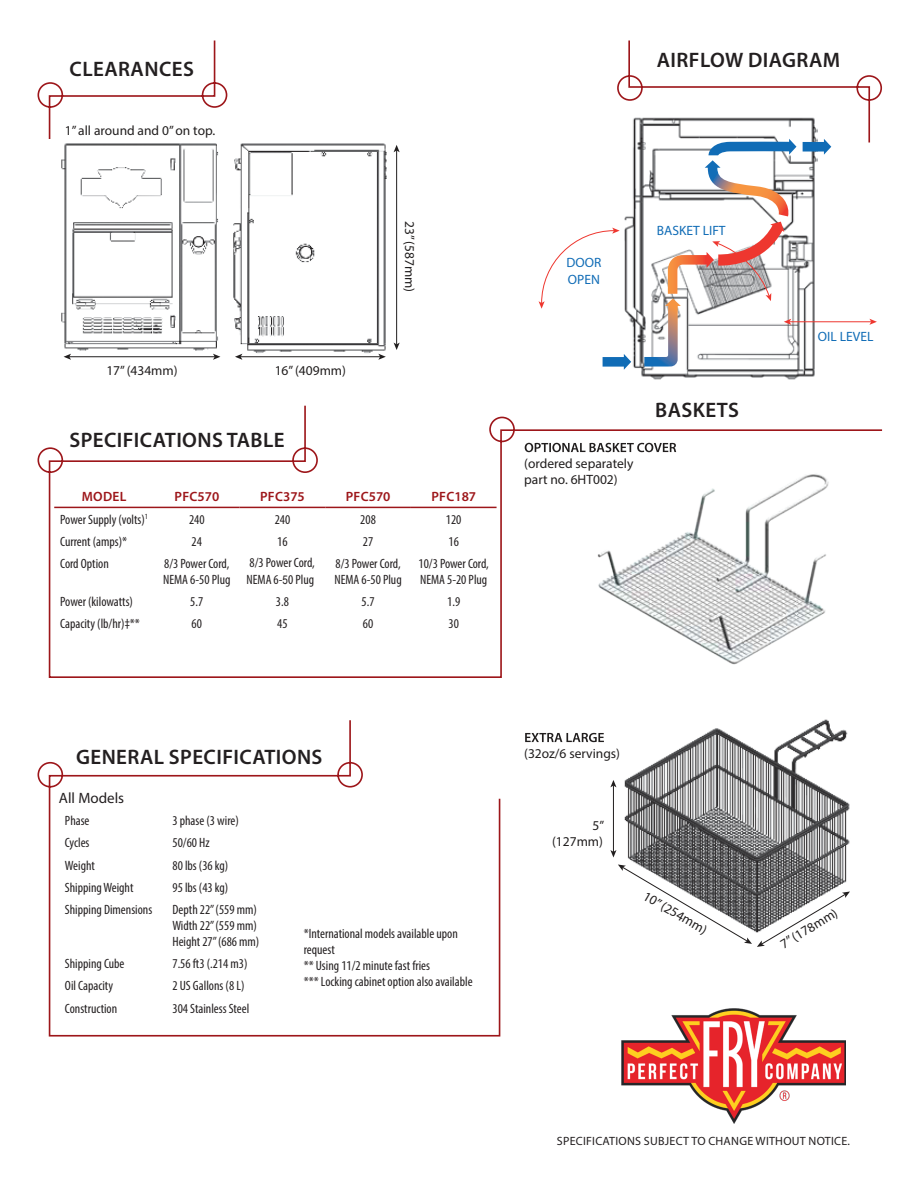
<style>
.page{position:relative;width:918px;height:1188px;background:#fff}
.page>*{position:absolute;margin:0;border:0;box-sizing:border-box;transform-origin:0 0}
.t1{font:600 21px "Myriad Pro";letter-spacing:.02em;color:#231f20}
.t2{font:15px "Myriad Pro";color:#231f20}
.TABLE-left{font:condensed 13.5px/16.2px "Myriad Pro";color:#231f20}
.TABLE-center{font:condensed 13.5px/16.2px "Myriad Pro";color:#231f20}
.t3{font:13.5px/16.2px "Myriad Pro";color:#211e1e;text-align:right}
.TABLE-head{font:600 13.5px "Myriad Pro";letter-spacing:.015em;color:#9d161a}
.t4{font:13.5px/16.2px "Myriad Pro";color:#106cb6}
.t5{font:12px "Myriad Pro";letter-spacing:.02em;color:#231f20}
.s1{font-family:"Arial Narrow";font-stretch:normal;font-size:12px}
</style>
<div class="page">
<svg style="left:37px;top:40px;width:191px;height:99px"></svg>
<svg style="left:37px;top:405px;width:846px;height:273px"></svg>
<svg style="left:37px;top:720px;width:464px;height:317px"></svg>
<img style="left:622px;top:1009px;width:224px;height:114px">
<hr style="left:54px;top:507px;width:100px;height:1px;background:#9d161a">
<hr style="left:154px;top:507px;width:86px;height:1px;background:#9d161a">
<hr style="left:240px;top:507px;width:85px;height:1px;background:#9d161a">
<hr style="left:325px;top:507px;width:86px;height:1px;background:#9d161a">
<hr style="left:411px;top:507px;width:86px;height:1px;background:#9d161a">
<img style="left:61px;top:143px;width:339px;height:212px">
<hr style="left:69px;top:356px;width:146px;height:1px;background:#211e1e">
<svg style="left:213px;top:354px;width:7px;height:6px"></svg>
<svg style="left:64px;top:354px;width:7px;height:6px"></svg>
<hr style="left:240px;top:356px;width:141px;height:1px;background:#211e1e">
<svg style="left:378px;top:354px;width:8px;height:6px"></svg>
<svg style="left:235px;top:354px;width:7px;height:6px"></svg>
<hr style="left:396px;top:150px;width:1px;height:195px;background:#211e1e">
<svg style="left:394px;top:145px;width:6px;height:7px"></svg>
<svg style="left:394px;top:343px;width:6px;height:7px"></svg>
<img style="left:624px;top:216px;width:194px;height:164px">
<svg style="left:603px;top:354px;width:28px;height:16px"></svg>
<svg style="left:617px;top:40px;width:266px;height:176px"></svg>
<svg style="left:539px;top:228px;width:81px;height:81px"></svg>
<hr style="left:789px;top:321px;width:83px;height:1px;background:#ee372f">
<svg style="left:869px;top:319px;width:8px;height:6px"></svg>
<svg style="left:644px;top:222px;width:147px;height:145px"></svg>
<img style="left:588px;top:465px;width:273px;height:400px">
<svg style="left:618px;top:865px;width:232px;height:82px"></svg>
<hr style="left:613px;top:785px;width:1px;height:67px;background:#211e1e">
<svg style="left:610px;top:850px;width:6px;height:8px"></svg>
<svg style="left:610px;top:780px;width:6px;height:7px"></svg>
<svg style="left:525px;top:733px;width:79px;height:9px"></svg>
<svg style="left:525px;top:443px;width:151px;height:9px"></svg>
<p class="t1" style="left:70px;top:55px;width:126px">CLEARANCES</p>
<p class="t3" style="left:65px;top:122px;width:152px">1” all around and 0” on top.</p>
<p class="t3" style="left:106px;top:362px;width:73px">17” (434mm)</p>
<p class="t3" style="left:275px;top:362px;width:73px">16” (409mm)</p>
<p class="t1" style="left:69px;top:427px;width:217px">SPECIFICATIONS TABLE</p>
<p class="t3" style="left:418px;top:221px;width:73px;rotate:90deg">23” (587mm)</p>
<p class="TABLE-head" style="left:82px;top:488px;width:46px">MODEL</p>
<p class="TABLE-head" style="left:175px;top:488px;width:46px">PFC570</p>
<p class="TABLE-head" style="left:260px;top:488px;width:46px">PFC375</p>
<p class="TABLE-head" style="left:346px;top:488px;width:46px">PFC570</p>
<p class="TABLE-head" style="left:431px;top:488px;width:46px">PFC187</p>
<p class="TABLE-left" style="left:60px;top:511px;width:89px">Power Supply (volts)<sup>1</sup></p>
<p class="TABLE-center" style="left:189px;top:511px;width:17px">240</p>
<p class="TABLE-center" style="left:275px;top:511px;width:17px">240</p>
<p class="TABLE-center" style="left:360px;top:511px;width:17px">208</p>
<p class="TABLE-center" style="left:446px;top:511px;width:17px">120</p>
<p class="TABLE-left" style="left:60px;top:533px;width:68px">Current (amps)*</p>
<p class="TABLE-center" style="left:192px;top:533px;width:12px">24</p>
<p class="TABLE-center" style="left:277px;top:533px;width:12px">16</p>
<p class="TABLE-center" style="left:363px;top:533px;width:12px">27</p>
<p class="TABLE-center" style="left:449px;top:533px;width:12px">16</p>
<p class="TABLE-left" style="left:60px;top:555px;width:50px">Cord Option</p>
<p class="TABLE-center" style="left:163px;top:555px;width:69px">8/3 Power Cord,<br>NEMA 6-50 Plug</p>
<p class="TABLE-left" style="left:250px;top:554px;width:67px">8/3 Power Cord,</p>
<p class="TABLE-center" style="left:334px;top:555px;width:69px">8/3 Power Cord,<br>NEMA 6-50 Plug</p>
<p class="TABLE-center" style="left:419px;top:555px;width:72px">10/3 Power Cord,<br>NEMA 5-20 Plug</p>
<p class="TABLE-center" style="left:247px;top:571px;width:69px">NEMA 6-<span class="s1">5</span>0 Plug</p>
<p class="TABLE-left" style="left:60px;top:593px;width:74px">Power (kilowatts)</p>
<p class="TABLE-center" style="left:190px;top:593px;width:15px">5.7</p>
<p class="TABLE-center" style="left:276px;top:593px;width:15px">3.8</p>
<p class="TABLE-center" style="left:362px;top:593px;width:15px">5.7</p>
<p class="TABLE-center" style="left:447px;top:593px;width:15px">1.9</p>
<p class="TABLE-left" style="left:60px;top:616px;width:81px">Capacity (lb/hr)‡**</p>
<p class="TABLE-center" style="left:192px;top:616px;width:12px">60</p>
<p class="TABLE-center" style="left:277px;top:616px;width:12px">45</p>
<p class="TABLE-center" style="left:363px;top:616px;width:12px">60</p>
<p class="TABLE-center" style="left:449px;top:616px;width:12px">30</p>
<p class="t1" style="left:657px;top:47px;width:185px">AIRFLOW DIAGRAM</p>
<p class="t4" style="left:567px;top:255px;width:36px">DOOR<br>OPEN</p>
<p class="t4" style="left:657px;top:222px;width:70px">BASKET LIFT</p>
<p class="t3" style="left:524px;top:455px;width:111px;text-align:left">(ordered separately part no. 6HT002)</p>
<p class="t1" style="left:655px;top:397px;width:85px">BASKETS</p>
<p class="t4" style="left:818px;top:328px;width:57px">OIL LEVEL</p>
<p class="t1" style="left:76px;top:743px;width:248px">GENERAL SPECIFICATIONS</p>
<p class="t2" style="left:59px;top:789px;width:67px">All Models</p>
<p class="TABLE-left" style="left:65px;top:813px;width:26px">Phase</p>
<p class="TABLE-left" style="left:172px;top:813px;width:68px">3 phase (3 wire)</p>
<p class="TABLE-left" style="left:65px;top:835px;width:26px">Cycles</p>
<p class="TABLE-left" style="left:172px;top:835px;width:39px">50/60 Hz</p>
<p class="TABLE-left" style="left:65px;top:857px;width:31px">Weight</p>
<p class="TABLE-left" style="left:172px;top:857px;width:57px">80 lbs (36 kg)</p>
<p class="TABLE-left" style="left:65px;top:879px;width:70px">Shipping Weight</p>
<p class="TABLE-left" style="left:172px;top:879px;width:57px">95 lbs (43 kg)</p>
<p class="TABLE-left" style="left:65px;top:901px;width:89px">Shipping Dimensions</p>
<p class="TABLE-left" style="left:172px;top:901px;width:86px">Depth 22” (559 mm)</p>
<p class="TABLE-left" style="left:172px;top:917px;width:86px">Width 22” (559 mm)</p>
<p class="TABLE-left" style="left:172px;top:933px;width:88px">Height 27” (686 mm)</p>
<p class="TABLE-left" style="left:65px;top:956px;width:61px">Shipping Cube</p>
<p class="TABLE-left" style="left:172px;top:956px;width:76px">7.56 ft3 (.214 m3)</p>
<p class="TABLE-left" style="left:65px;top:978px;width:50px">Oil Capacity</p>
<p class="TABLE-left" style="left:172px;top:978px;width:73px">2 US Gallons (8 L)</p>
<p class="TABLE-left" style="left:65px;top:1000px;width:54px">Construction</p>
<p class="TABLE-left" style="left:172px;top:1000px;width:78px">304 Stainless Steel</p>
<p class="TABLE-left" style="left:304px;top:925px;width:156px">*International models available upon request</p>
<p class="TABLE-left" style="left:304px;top:958px;width:128px">** Using 11/2 minute fast fries</p>
<p class="TABLE-left" style="left:304px;top:974px;width:170px">*** Locking cabinet option also available</p>
<p class="t3" style="left:524px;top:745px;width:97px">(32oz/6 servings)</p>
<p class="t3" style="left:552px;top:817px;width:54px">5” (127mm)</p>
<p class="t3" style="left:649px;top:888px;width:73px;rotate:30deg">10” (254mm)</p>
<p class="t3" style="left:777px;top:938px;width:66px;rotate:-31deg">7” (178mm)</p>
<p class="t5" style="left:557px;top:1134px;width:295px">SPECIFICATIONS SUBJECT TO CHANGE WITHOUT NOTICE.</p>
</div>
